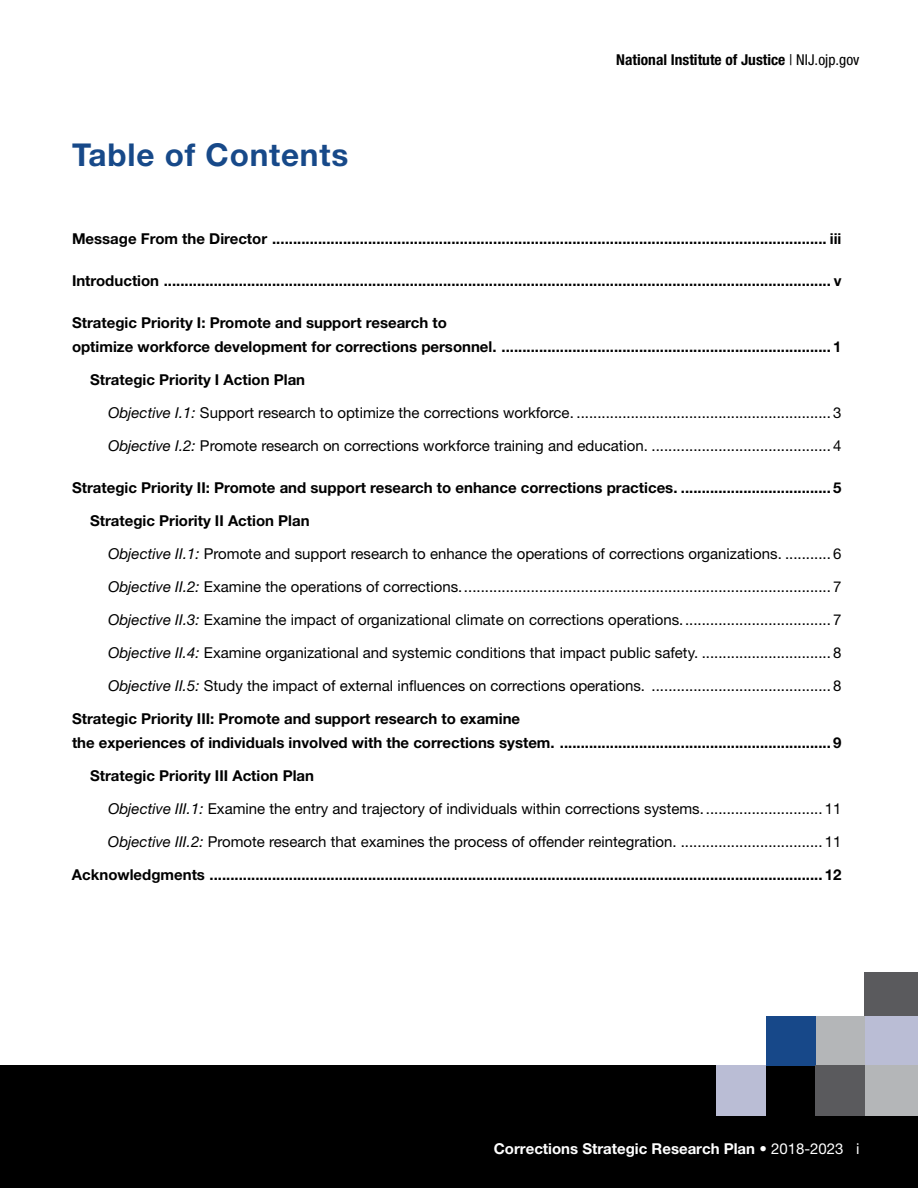
<style>
.page{position:relative;width:918px;height:1188px;background:#fff}
.page>*{position:absolute;margin:0;border:0;box-sizing:border-box;transform-origin:0 0}
.t1{font:700 31.5px "Helvetica Neue LT Std";letter-spacing:.025em;color:#174989}
.t2{font:700 15px/24px "Helvetica Neue LT Std";color:#000}
.t3{font:15px "Helvetica Neue LT Std";color:#000}
.t4{font:700 15px "Helvetica Neue LT Std";color:#fff}
.t5{font:700 condensed 15px "Helvetica Neue LT Std";color:#000}
.s1{font-weight:400}
.s2{font-style:italic}
</style>
<div class="page">
<div style="left:0;top:1065px;width:918px;height:123px;background:#000"></div>
<div style="left:864px;top:972px;width:54px;height:44px;background:#5a5a5d"></div>
<div style="left:864px;top:1016px;width:54px;height:49px;background:#babdd5"></div>
<div style="left:815px;top:1016px;width:49px;height:49px;background:#b4b6b8"></div>
<div style="left:766px;top:1016px;width:49px;height:49px;background:#174889"></div>
<div style="left:864px;top:1065px;width:54px;height:51px;background:#b4b6b8"></div>
<div style="left:815px;top:1065px;width:49px;height:51px;background:#5a5a5d"></div>
<div style="left:717px;top:1065px;width:49px;height:51px;background:#babdd5"></div>
<p class="t1" style="left:72px;top:136px;width:278px">Table of Contents</p>
<p class="t5" style="left:616px;top:51px;width:245px">National Institute of Justice <span class="s1">| NIJ.ojp.gov</span></p>
<p class="t2" style="left:72px;top:227px;width:771px">Message From the Director ..................................................................................................................................... iii</p>
<p class="t2" style="left:72px;top:269px;width:771px">Introduction ................................................................................................................................................................ v</p>
<p class="t2" style="left:72px;top:311px;width:771px">Strategic Priority I: Promote and support research to<br>optimize workforce development for corrections personnel. ............................................................................... 1</p>
<p class="t2" style="left:90px;top:368px;width:217px">Strategic Priority I Action Plan</p>
<p class="t3" style="left:108px;top:404px;width:735px"><span class="s2">Objective I.1:</span> Support research to optimize the corrections workforce. ............................................................. 3</p>
<p class="t3" style="left:108px;top:437px;width:735px"><span class="s2">Objective I.2:</span> Promote research on corrections workforce training and education. ........................................... 4</p>
<p class="t2" style="left:72px;top:476px;width:771px">Strategic Priority II: Promote and support research to enhance corrections practices. .................................... 5</p>
<p class="t2" style="left:90px;top:509px;width:221px">Strategic Priority II Action Plan</p>
<p class="t3" style="left:108px;top:545px;width:735px"><span class="s2">Objective II.1:</span> Promote and support research to enhance the operations of corrections organizations. ........... 6</p>
<p class="t3" style="left:108px;top:578px;width:735px"><span class="s2">Objective II.2:</span> Examine the operations of corrections......................................................................................... 7</p>
<p class="t3" style="left:108px;top:611px;width:735px"><span class="s2">Objective II.3:</span> Examine the impact of organizational climate on corrections operations.................................... 7</p>
<p class="t3" style="left:108px;top:644px;width:735px"><span class="s2">Objective II.4:</span> Examine organizational and systemic conditions that impact public safety. ............................... 8</p>
<p class="t3" style="left:108px;top:677px;width:735px"><span class="s2">Objective II.5:</span> Study the impact of external infuences on corrections operations. ........................................... 8</p>
<p class="t2" style="left:72px;top:707px;width:771px">Strategic Priority III: Promote and support research to examine<br>the experiences of individuals involved with the corrections system. ................................................................. 9</p>
<p class="t2" style="left:90px;top:764px;width:226px">Strategic Priority III Action Plan</p>
<p class="t3" style="left:108px;top:800px;width:735px"><span class="s2">Objective III.1:</span> Examine the entry and trajectory of individuals within corrections systems............................. 11</p>
<p class="t3" style="left:108px;top:833px;width:735px"><span class="s2">Objective III.2:</span> Promote research that examines the process of offender reintegration. .................................. 11</p>
<p class="t2" style="left:72px;top:863px;width:771px">Acknowledgments ................................................................................................................................................... 12</p>
<p class="t4" style="left:494px;top:1140px;width:367px">Corrections Strategic Research Plan <span class="s1">• 2018-2023 i</span></p>
</div>
